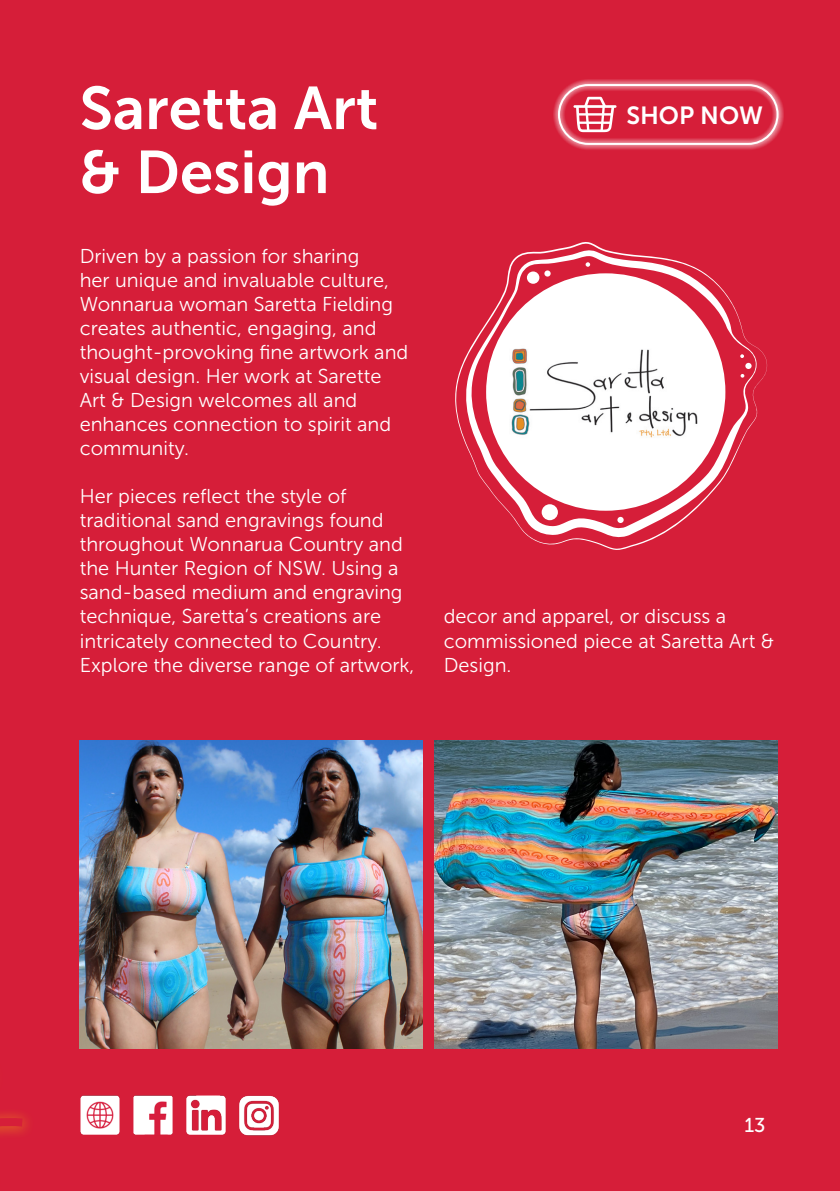
<style>
.page{position:relative;width:840px;height:1191px;background:#fff}
.page>*{position:absolute;margin:0;border:0;box-sizing:border-box;transform-origin:0 0}
.t1{font:60px "Museo Sans 700";color:#fff}
.t2{font:24.8px "Museo Sans 700";color:#fff}
.t3{font:20px/24px "Museo Sans 300";color:#fff}
.t4{font:20px "Museo Sans 500";color:#fff}
</style>
<div class="page">
<div style="left:0;top:0;width:839px;height:1191px;background:#d61e39"></div>
<svg style="left:553px;top:79px;width:230px;height:71px"></svg>
<div style="left:557px;top:84px;width:221px;height:61px;border:2px solid #fff;border-radius:29px"></div>
<img style="left:133px;top:1095px;width:40px;height:40px">
<img style="left:80px;top:1095px;width:40px;height:40px">
<img style="left:239px;top:1095px;width:40px;height:40px">
<img style="left:434px;top:740px;width:343px;height:308px">
<img style="left:80px;top:740px;width:342px;height:308px">
<img style="left:186px;top:1095px;width:40px;height:40px">
<svg style="left:455px;top:242px;width:311px;height:308px"></svg>
<svg style="left:0;top:1113px;width:28px;height:22px"></svg>
<h1 class="t1" style="left:80px;top:75px;width:300px">Saretta Art</h1>
<h1 class="t1" style="left:80px;top:139px;width:251px">&amp; Design</h1>
<p class="t3" style="left:80px;top:245px;width:330px">Driven by a passion for sharing<br>her unique and invaluable culture,<br>Wonnarua woman Saretta Fielding creates authentic, engaging, and thought-provoking fine artwork and visual design. Her work at Sarette<br>Art &amp; Design welcomes all and enhances connection to spirit and community.</p>
<p class="t3" style="left:80px;top:485px;width:336px">Her pieces reflect the style of traditional sand engravings found throughout Wonnarua Country and the Hunter Region of NSW. Using a sand-based medium and engraving technique, Saretta’s creations are intricately connected to Country.<br>Explore the diverse range of artwork,</p>
<p class="t2" style="left:626px;top:101px;width:138px">SHOP NOW</p>
<p class="t3" style="left:443px;top:605px;width:332px">decor and apparel, or discuss a commissioned piece at Saretta Art &amp;<br>Design.</p>
<p class="t4" style="left:744px;top:1114px;width:23px">13</p>
</div>
